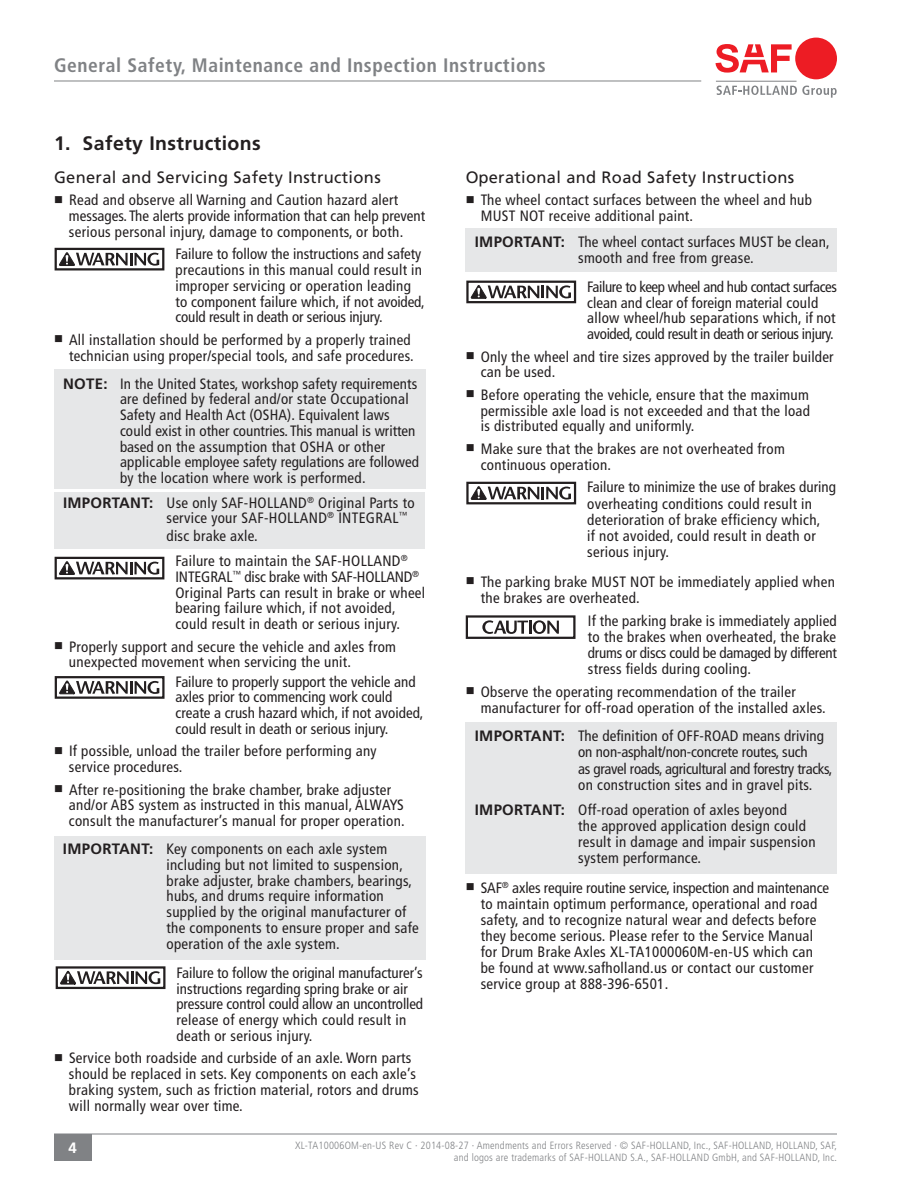
<style>
.page{position:relative;width:918px;height:1188px;background:#fff}
.page>*{position:absolute;margin:0;border:0;box-sizing:border-box;transform-origin:0 0}
.t1{font:700 condensed 19.5px "Frutiger LT Std";letter-spacing:.03em;color:#808285}
.t2{font:700 19.5px "Frutiger LT Std";letter-spacing:.02em;color:#231f20}
.t3{font:16.5px "Frutiger LT Std";letter-spacing:.02em;color:#231f20}
.t4{font:condensed 15px/15.8px "Frutiger LT Std";letter-spacing:.02em;color:#231f20}
.t5{font:condensed 15px/15.8px "Frutiger LT Std";color:#231f20}
.t6{font:condensed 15px/16.2px "Frutiger LT Std";letter-spacing:-.01em;color:#231f20}
.t7{font:condensed 15px/15.8px "Frutiger LT Std";letter-spacing:-.025em;color:#231f20}
.t8{font:700 15px "Frutiger LT Std";color:#fff}
.t9{font:300 condensed 10.5px/12.6px "Frutiger LT Std";letter-spacing:.02em;color:#808285;text-align:right}
.s1{font-weight:700;font-stretch:normal}
</style>
<div class="page">
<div style="left:54px;top:1134px;width:37px;height:27px;background:#808285"></div>
<hr style="left:54px;top:1134px;width:783px;height:1px;background:#808285">
<hr style="left:54px;top:81px;width:647px;height:1px;background:#808285">
<svg style="left:717px;top:86px;width:120px;height:12px"></svg>
<hr style="left:716px;top:81px;width:81px;height:1px;background:#808285">
<div style="left:795px;top:38px;width:42px;height:41px;background:#ed1c24;border-radius:50%"></div>
<svg style="left:716px;top:44px;width:76px;height:29px"></svg>
<div style="left:54px;top:492px;width:371px;height:57px;background:#e6e7e8"></div>
<div style="left:466px;top:228px;width:371px;height:44px;background:#e6e7e8"></div>
<div style="left:54px;top:836px;width:371px;height:124px;background:#e6e7e8"></div>
<div style="left:54px;top:369px;width:371px;height:119px;background:#e6e7e8"></div>
<div style="left:466px;top:723px;width:371px;height:151px;background:#e6e7e8"></div>
<div style="left:55px;top:676px;width:110px;height:23px;border:2px solid #231f20"></div>
<svg style="left:59px;top:681px;width:100px;height:13px"></svg>
<div style="left:466px;top:281px;width:110px;height:22px;border:2px solid #231f20"></div>
<svg style="left:471px;top:285px;width:100px;height:14px"></svg>
<div style="left:55px;top:248px;width:109px;height:22px;border:2px solid #231f20"></div>
<svg style="left:59px;top:252px;width:100px;height:14px"></svg>
<div style="left:466px;top:615px;width:110px;height:24px;border:2px solid #231f20"></div>
<svg style="left:482px;top:620px;width:77px;height:14px"></svg>
<div style="left:56px;top:966px;width:109px;height:23px;border:2px solid #231f20"></div>
<svg style="left:60px;top:971px;width:100px;height:13px"></svg>
<div style="left:466px;top:482px;width:110px;height:22px;border:2px solid #231f20"></div>
<svg style="left:471px;top:486px;width:100px;height:14px"></svg>
<div style="left:55px;top:557px;width:109px;height:22px;border:2px solid #231f20"></div>
<svg style="left:59px;top:561px;width:100px;height:14px"></svg>
<h1 class="t1" style="left:54px;top:57px;width:493px">General Safety, Maintenance and Inspection Instructions</h1>
<h1 class="t2" style="left:54px;top:134px;width:208px">1. Safety Instructions</h1>
<p class="t3" style="left:54px;top:170px;width:328px">General and Servicing Safety Instructions</p>
<p class="t4" style="left:69px;top:193px;width:358px">Read and observe all Warning and Caution hazard alert messages. The alerts provide information that can help prevent serious personal injury, damage to components, or both.</p>
<p class="t4" style="left:175px;top:247px;width:251px">Failure to follow the instructions and safety precautions in this manual could result in improper servicing or operation leading to component failure which, if not avoided, could result in death or serious injury.</p>
<p class="t4" style="left:69px;top:333px;width:346px">All installation should be performed by a properly trained technician using proper/special tools, and safe procedures.</p>
<p class="t4" style="left:120px;top:376px;width:300px;text-indent:-57px"><span class="s1">NOTE:</span> In the United States, workshop safety requirements are defined by federal and/or state Occupational Safety and Health Act (OSHA). Equivalent laws could exist in other countries. This manual is written based on the assumption that OSHA or other applicable employee safety regulations are followed by the location where work is performed.</p>
<p class="t4" style="left:167px;top:495px;width:250px;text-indent:-104px"><span class="s1">IMPORTANT:</span> Use only SAF-HOLLAND<sup>®</sup> Original Parts to service your SAF-HOLLAND<sup>®</sup> INTEGRAL<sup>™</sup></p>
<p class="t4" style="left:176px;top:525px;width:234px;line-height:24.6px;text-indent:-9px">disc brake axle.<br>Failure to maintain the SAF-HOLLAND<sup>®</sup></p>
<p class="t4" style="left:176px;top:569px;width:251px">INTEGRAL<sup>™</sup> disc brake with SAF-HOLLAND<sup>® </sup>Original Parts can result in brake or wheel bearing failure which, if not avoided, could result in death or serious injury.</p>
<p class="t4" style="left:69px;top:639px;width:329px">Properly support and secure the vehicle and axles from unexpected movement when servicing the unit.</p>
<p class="t5" style="left:176px;top:674px;width:249px">Failure to properly support the vehicle and axles prior to commencing work could create a crush hazard which, if not avoided, could result in death or serious injury.</p>
<p class="t4" style="left:69px;top:744px;width:309px">If possible, unload the trailer before performing any service procedures.</p>
<p class="t4" style="left:69px;top:782px;width:337px">After re-positioning the brake chamber, brake adjuster and/or ABS system as instructed in this manual, ALWAYS consult the manufacturer’s manual for proper operation.</p>
<p class="t4" style="left:166px;top:842px;width:254px;text-indent:-104px"><span class="s1">IMPORTANT:</span> Key components on each axle system including but not limited to suspension, brake adjuster, brake chambers, bearings, hubs, and drums require information supplied by the original manufacturer of the components to ensure proper and safe operation of the axle system.</p>
<p class="t5" style="left:177px;top:965px;width:248px">Failure to follow the original manufacturer’s instructions regarding spring brake or air pressure control could allow an uncontrolled release of energy which could result in death or serious injury.</p>
<p class="t4" style="left:69px;top:1051px;width:351px">Service both roadside and curbside of an axle. Worn parts should be replaced in sets. Key components on each axle’s braking system, such as friction material, rotors and drums will normally wear over time.</p>
<p class="t3" style="left:466px;top:170px;width:330px">Operational and Road Safety Instructions</p>
<p class="t4" style="left:481px;top:193px;width:333px">The wheel contact surfaces between the wheel and hub<br>MUST NOT receive additional paint.</p>
<p class="t4" style="left:578px;top:234px;width:253px;text-indent:-104px"><span class="s1">IMPORTANT:</span> The wheel contact surfaces MUST be clean, smooth and free from grease.</p>
<p class="t7" style="left:587px;top:279px;width:251px">Failure to keep wheel and hub contact surfaces clean and clear of foreign material could allow wheel/hub separations which, if not avoided, could result in death or serious injury.</p>
<p class="t4" style="left:481px;top:349px;width:354px">Only the wheel and tire sizes approved by the trailer builder can be used.</p>
<p class="t4" style="left:481px;top:387px;width:331px;text-align:justify">Before operating the vehicle, ensure that the maximum permissible axle load is not exceeded and that the load is distributed equally and uniformly.</p>
<p class="t4" style="left:481px;top:441px;width:306px">Make sure that the brakes are not overheated from continuous operation.</p>
<p class="t4" style="left:587px;top:480px;width:250px;line-height:16.2px">Failure to minimize the use of brakes during overheating conditions could result in deterioration of brake efficiency which,<br>if not avoided, could result in death or serious injury.</p>
<p class="t4" style="left:481px;top:574px;width:356px;line-height:16.2px">The parking brake MUST NOT be immediately applied when the brakes are overheated.</p>
<p class="t4" style="left:588px;top:613px;width:251px;line-height:16.2px;text-align:justify">If the parking brake is immediately applied to the brakes when overheated, the brake drums or discs could be damaged by different stress fields during cooling.</p>
<p class="t4" style="left:481px;top:684px;width:347px;line-height:16.2px">Observe the operating recommendation of the trailer manufacturer for off-road operation of the installed axles.</p>
<p class="t6" style="left:578px;top:729px;width:256px;text-indent:-104px"><span class="s1">IMPORTANT:</span> The definition of OFF-ROAD means driving on non-asphalt/non-concrete routes, such<br>as gravel roads, agricultural and forestry tracks, on construction sites and in gravel pits.</p>
<p class="t4" style="left:578px;top:802px;width:239px;line-height:16.2px;text-indent:-104px"><span class="s1">IMPORTANT:</span> Off-road operation of axles beyond<br>the approved application design could result in damage and impair suspension system performance.</p>
<p class="t4" style="left:481px;top:880px;width:350px;line-height:16.2px">SAF<sup>®</sup> axles require routine service, inspection and maintenance to maintain optimum performance, operational and road safety, and to recognize natural wear and defects before they become serious. Please refer to the Service Manual for Drum Brake Axles XL-TA1000060M-en-US which can be found at www.safholland.us or contact our customer service group at 888-396-6501.</p>
<p class="t8" style="left:69px;top:1141px;width:10px">4</p>
<p class="t9" style="left:295px;top:1139px;width:543px">XL-TA10006OM-en-US Rev C · 2014-08-27 · Amendments and Errors Reserved · © SAF-HOLLAND, Inc., SAF-HOLLAND, HOLLAND, SAF, and logos are trademarks of SAF-HOLLAND S.A., SAF-HOLLAND GmbH, and SAF-HOLLAND, Inc.</p>
</div>
